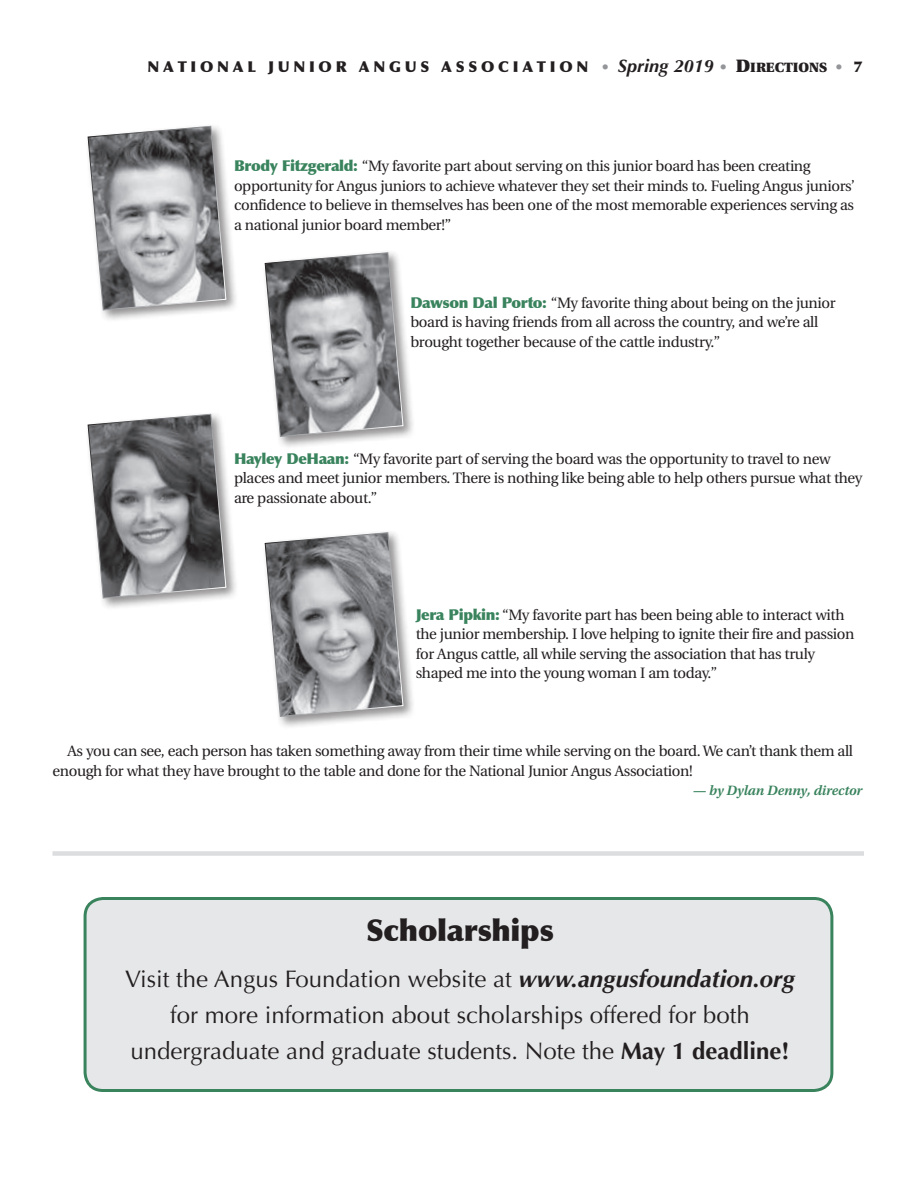
<style>
.page{position:relative;width:918px;height:1188px;background:#fff}
.page>*{position:absolute;margin:0;border:0;box-sizing:border-box;transform-origin:0 0}
.subhead{font:900 30px "Optima";letter-spacing:-.01em;color:#231f20}
.Body_Text1{font:24px/36px "Optima";color:#231f20;text-align:center}
.body_text{font:15px/19.5px "Utopia";letter-spacing:-.025em;color:#231f20}
.t1{font:900 15px "Optima";letter-spacing:.25em;color:#231f20}
.byline{font:italic 600 14.25px "Utopia Std";letter-spacing:-.01em;color:#39835d}
.s1{font-weight:700;color:#939598}
.s2{font-weight:700;font-style:italic;font-size:18px}
.s3{font-family:"Utopia";font-size:18px}
.s4{font-family:"Utopia";font-size:13.5px}
.s5{font-family:"Optima";font-weight:900;color:#39835d}
.s6{font-weight:700;font-style:italic}
.s7{font-weight:700}
</style>
<div class="page">
<hr style="left:21px;top:424px;width:1px;height:764px;background:#231f20">
<div style="left:84px;top:123px;width:155px;height:200px;background:#231f20;opacity:.5"></div>
<svg style="left:87px;top:125px;width:140px;height:186px;background:#9fa0a2"></svg>
<div style="left:84px;top:411px;width:155px;height:200px;background:#231f20;opacity:.5"></div>
<svg style="left:87px;top:413px;width:140px;height:186px;background:#868688"></svg>
<div style="left:261px;top:529px;width:155px;height:200px;background:#231f20;opacity:.5"></div>
<svg style="left:264px;top:532px;width:140px;height:185px;background:#9a9b9e"></svg>
<div style="left:261px;top:249px;width:155px;height:200px;background:#231f20;opacity:.5"></div>
<svg style="left:264px;top:252px;width:140px;height:185px;background:#959698"></svg>
<div style="left:52px;top:851px;width:812px;height:5px;background:#dcdddf"></div>
<div style="left:85px;top:898px;width:747px;height:192px;background:#e6e7e9;border-radius:18px"></div>
<div style="left:84px;top:897px;width:749px;height:195px;border:3px solid #39835d;border-radius:18px"></div>
<p class="t1" style="left:147px;top:58px;width:717px">NATIONAL JUNIOR ANGUS ASSOCIATION <span class="s1">•</span> <span class="s2">Spring 2019</span> <span class="s1">•</span> <span class="s3">D</span><span class="s4">IRECTIONS</span> <span class="s1">•</span> 7</p>
<p class="body_text" style="left:234px;top:156px;width:623px"><span class="s5">Brody Fitzgerald:</span> “My favorite part about serving on this junior board has been creating opportunity for Angus juniors to achieve whatever they set their minds to. Fueling Angus juniors’ confidence to believe in themselves has been one of the most memorable experiences serving as a national junior board member!”</p>
<p class="body_text" style="left:410px;top:293px;width:427px"><span class="s5">Dawson Dal Porto:</span> “My favorite thing about being on the junior board is having friends from all across the country, and we’re all brought together because of the cattle industry.”</p>
<p class="body_text" style="left:234px;top:449px;width:630px"><span class="s5">Hayley DeHaan:</span> “My favorite part of serving the board was the opportunity to travel to new places and meet junior members. There is nothing like being able to help others pursue what they are passionate about.”</p>
<p class="body_text" style="left:416px;top:605px;width:440px"><span class="s5">Jera Pipkin:</span> “My favorite part has been being able to interact with the junior membership. I love helping to ignite their fire and passion for Angus cattle, all while serving the association that has truly shaped me into the young woman I am today.”</p>
<p class="body_text" style="left:52px;top:741px;width:802px;text-indent:15px">As you can see, each person has taken something away from their time while serving on the board. We can’t thank them all enough for what they have brought to the table and done for the National Junior Angus Association!</p>
<p class="byline" style="left:693px;top:782px;width:171px">— by Dylan Denny, director</p>
<p class="subhead" style="left:366px;top:912px;width:189px">Scholarships</p>
<p class="Body_Text1" style="left:125px;top:962px;width:671px">Visit the Angus Foundation website at <span class="s6">www.angusfoundation.org </span>for more information about scholarships offered for both undergraduate and graduate students. Note the <span class="s7">May 1 deadline!</span></p>
</div>
